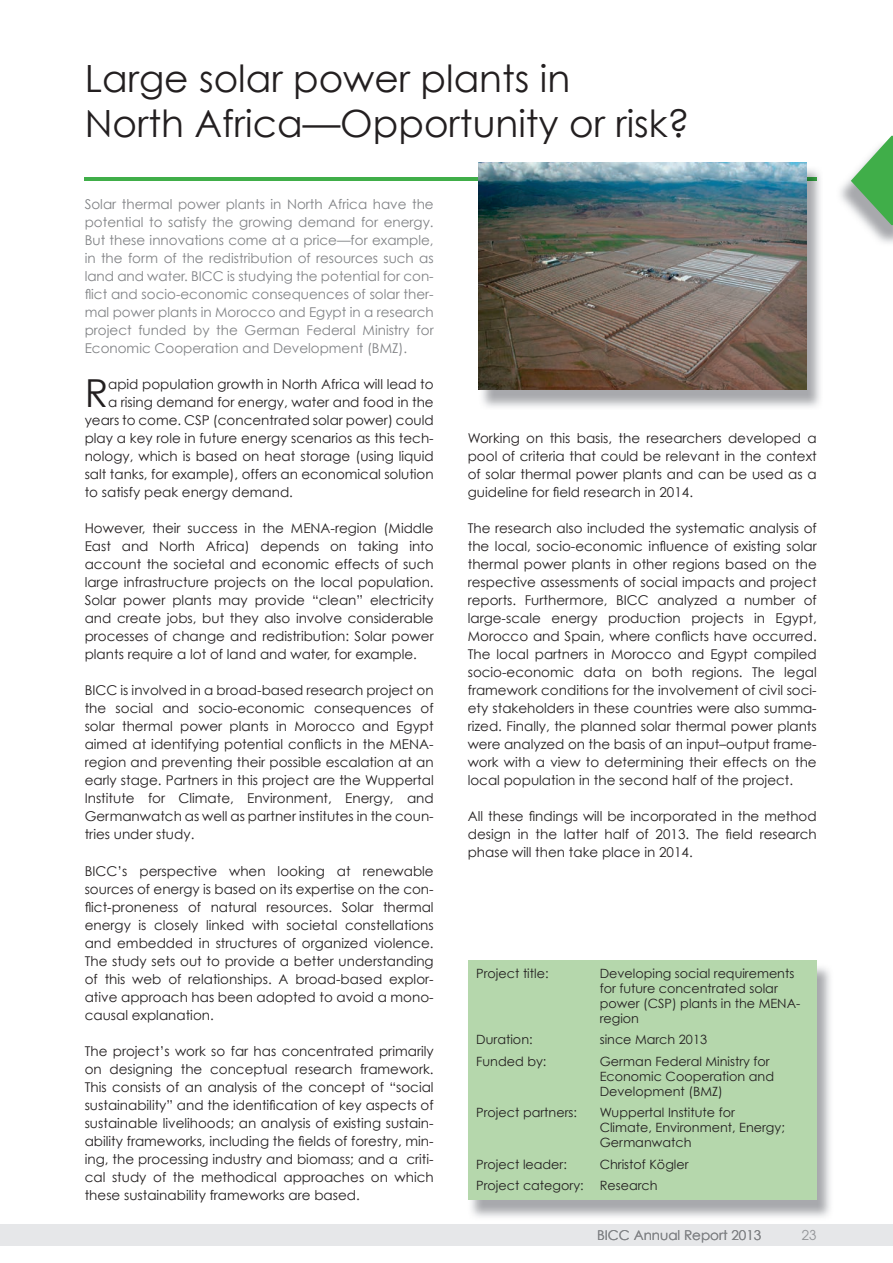
<style>
.page{position:relative;width:893px;height:1263px;background:#fff}
.page>*{position:absolute;margin:0;border:0;box-sizing:border-box;transform-origin:0 0}
.t1{font:38.55px "Century Gothic";color:#231f20}
.t2{font:37.5px/45px "Century Gothic";color:#231f20}
.t3{font:15px "Avant Garde Gothic Itc T";color:#939598}
.t4{font:13.5px/18px "Century Gothic";color:#231f20;text-align:justify}
.t5{font:13.5px/18px "Century Gothic";color:#808285;text-align:justify}
.t6{font:12.75px/15px "Century Gothic";color:#231f20}
</style>
<div class="page">
<div style="left:0;top:1224px;width:892px;height:21px;background:#e6e7e9"></div>
<svg style="left:850px;top:136px;width:42px;height:89px"></svg>
<hr style="left:85px;top:177px;width:731px;height:3px;background:#40ae49">
<img style="left:468px;top:963px;width:362px;height:254px">
<div style="left:467px;top:959px;width:349px;height:240px;background:#b5d7ac"></div>
<img style="left:478px;top:166px;width:342px;height:241px">
<img style="left:805px;top:177px;width:11px;height:3px">
<img style="left:478px;top:162px;width:327px;height:227px">
<h2 class="t2" style="left:85px;top:55px;width:606px">Large solar power plants in<br>North Africa—Opportunity or risk?</h2>
<p class="t5" style="left:85px;top:195px;width:350px">Solar thermal power plants in North Africa have the potential to satisfy the growing demand for energy.<br>But these innovations come at a price—for example, in the form of the redistribution of resources such as land and water. BICC is studying the potential for con&shy;flict and socio-economic consequences of solar ther&shy;mal power plants in Morocco and Egypt in a research project funded by the German Federal Ministry for Economic Cooperation and Development (BMZ).</p>
<h1 class="t1" style="left:85px;top:370px;width:25px">R</h1>
<p class="t4" style="left:108px;top:375px;width:327px">apid population growth in North Africa will lead to</p>
<p class="t4" style="left:108px;top:393px;width:327px">a rising demand for energy, water and food in the</p>
<p class="t4" style="left:85px;top:411px;width:350px">years to come. CSP (concentrated solar power) could</p>
<p class="t4" style="left:85px;top:429px;width:350px">play a key role in future energy scenarios as this tech-</p>
<p class="t4" style="left:85px;top:447px;width:350px">nology, which is based on heat storage (using liquid</p>
<p class="t4" style="left:85px;top:465px;width:350px">salt tanks, for example), offers an economical solution</p>
<p class="t4" style="left:85px;top:483px;width:210px">to satisfy peak energy demand.</p>
<p class="t4" style="left:85px;top:519px;width:350px">However, their success in the MENA-region (Middle East and North Africa) depends on taking into account the societal and economic effects of such large infrastructure projects on the local population.<br>Solar power plants may provide “clean” electricity and create jobs, but they also involve considerable processes of change and redistribution: Solar power plants require a lot of land and water, for example.</p>
<p class="t4" style="left:85px;top:681px;width:350px">BICC is involved in a broad-based research project on the social and socio-economic consequences of solar thermal power plants in Morocco and Egypt aimed at identifying potential conflicts in the MENA&shy;region and preventing their possible escalation at an early stage. Partners in this project are the Wuppertal Institute for Climate, Environment, Energy, and Germanwatch as well as partner institutes in the coun&shy;tries under study.</p>
<p class="t4" style="left:85px;top:861px;width:350px">BICC’s perspective when looking at renewable sources of energy is based on its expertise on the con&shy;flict-proneness of natural resources. Solar thermal energy is closely linked with societal constellations and embedded in structures of organized violence.<br>The study sets out to provide a better understanding of this web of relationships. A broad-based explor&shy;ative approach has been adopted to avoid a mono&shy;causal explanation.</p>
<p class="t4" style="left:85px;top:1041px;width:350px">The project’s work so far has concentrated primarily on designing the conceptual research framework.<br>This consists of an analysis of the concept of “social sustainability” and the identification of key aspects of sustainable livelihoods; an analysis of existing sustain&shy;ability frameworks, including the fields of forestry, min&shy;ing, the processing industry and biomass; and a criti&shy;cal study of the methodical approaches on which these sustainability frameworks are based.</p>
<p class="t4" style="left:467px;top:429px;width:350px">Working on this basis, the researchers developed a pool of criteria that could be relevant in the context of solar thermal power plants and can be used as a guideline for field research in 2014.</p>
<p class="t4" style="left:467px;top:519px;width:350px">The research also included the systematic analysis of the local, socio-economic influence of existing solar thermal power plants in other regions based on the respective assessments of social impacts and project reports. Furthermore, BICC analyzed a number of large-scale energy production projects in Egypt, Morocco and Spain, where conflicts have occurred.<br>The local partners in Morocco and Egypt compiled socio-economic data on both regions. The legal framework conditions for the involvement of civil soci&shy;ety stakeholders in these countries were also summa&shy;rized. Finally, the planned solar thermal power plants were analyzed on the basis of an input–output frame&shy;work with a view to determining their effects on the local population in the second half of the project.</p>
<p class="t4" style="left:467px;top:807px;width:350px">All these findings will be incorporated in the method design in the latter half of 2013. The field research phase will then take place in 2014.</p>
<p class="t6" style="left:476px;top:965px;width:74px">Project title:</p>
<p class="t6" style="left:599px;top:965px;width:202px">Developing social requirements for future concentrated solar power (CSP) plants in the MENA&shy;region</p>
<p class="t6" style="left:476px;top:1031px;width:58px">Duration:</p>
<p class="t6" style="left:599px;top:1031px;width:109px">since March 2013</p>
<p class="t6" style="left:476px;top:1053px;width:72px">Funded by:</p>
<p class="t6" style="left:599px;top:1053px;width:176px">German Federal Ministry for<br>Economic Cooperation and<br>Development (BMZ)</p>
<p class="t6" style="left:476px;top:1104px;width:102px">Project partners:</p>
<p class="t6" style="left:599px;top:1104px;width:187px">Wuppertal Institute for<br>Climate, Environment, Energy;<br>Germanwatch</p>
<p class="t6" style="left:476px;top:1156px;width:92px">Project leader:</p>
<p class="t6" style="left:476px;top:1152px;width:214px;line-height:21.5px;text-indent:123px">Christof Kögler<br>Project category: Research</p>
<p class="t5" style="left:597px;top:1225px;width:166px">BICC Annual Report 2013</p>
<p class="t3" style="left:801px;top:1225px;width:16px">23</p>
</div>
